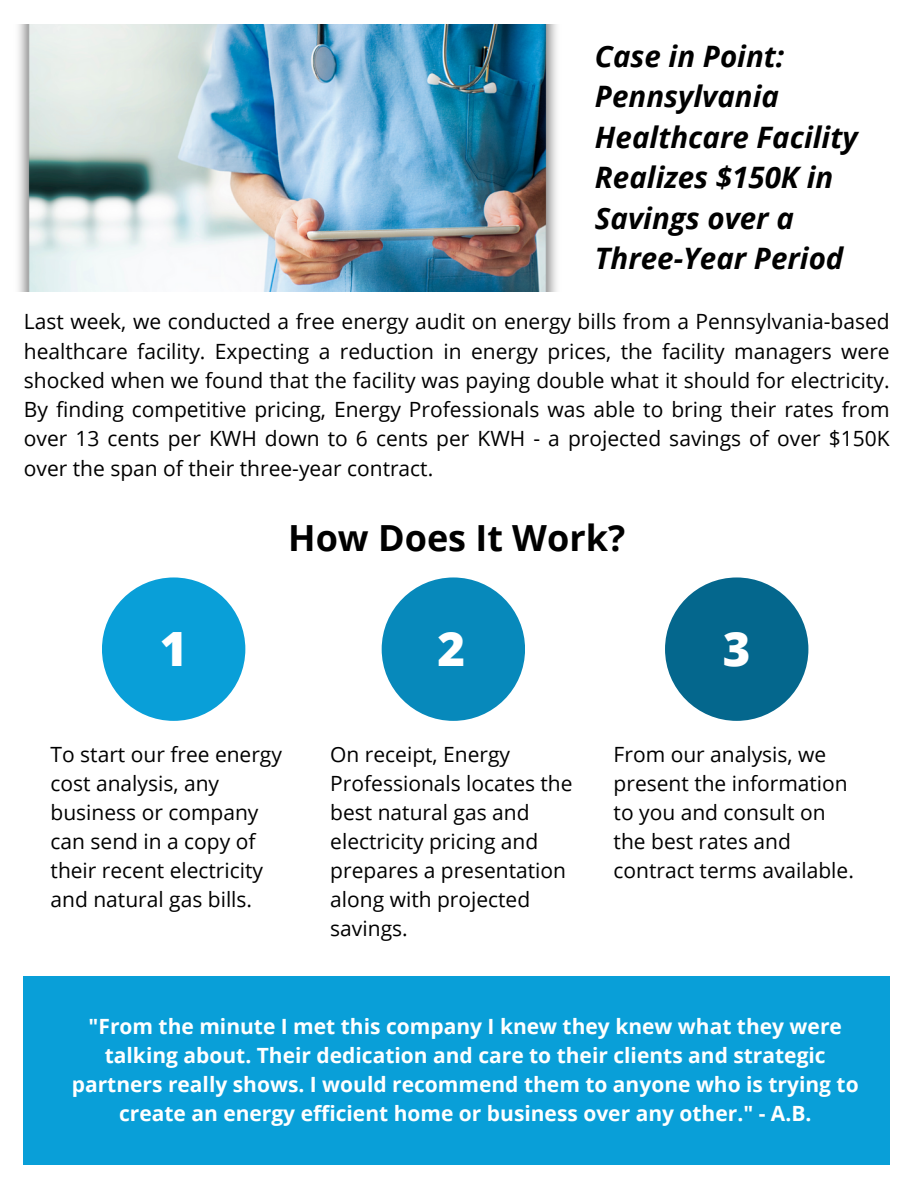
<style>
.page{position:relative;width:918px;height:1188px;background:#fff}
.page>*{position:absolute;margin:0;border:0;box-sizing:border-box;transform-origin:0 0}
.t1{font:800 47.25px "Open Sans";color:#fff}
.t2{font:700 36px "Open Sans";color:#000}
.t3{font:italic 700 29.55px/40.5px "Open Sans";color:#000}
.t4{font:21px/29px "Open Sans";color:#000}
.t5{font:700 21px/29.2px "Open Sans";color:#fff;text-align:center}
</style>
<div class="page">
<img style="left:18px;top:24px;width:539px;height:268px">
<div style="left:102px;top:577px;width:143px;height:144px;background:#099fd8;border-radius:50%"></div>
<div style="left:382px;top:577px;width:143px;height:144px;background:#0789bb;border-radius:50%"></div>
<div style="left:665px;top:577px;width:143px;height:144px;background:#04678d;border-radius:50%"></div>
<div style="left:24px;top:976px;width:866px;height:189px;background:#099fd8"></div>
<p class="t3" style="left:595px;top:35px;width:264px">Case in Point:<br>Pennsylvania<br>Healthcare Facility<br>Realizes $150K in<br>Savings over a<br>Three-Year Period</p>
<h2 class="t4" style="left:24px;top:307px;width:867px;text-align:justify">Last week, we conducted a free energy audit on energy bills from a Pennsylvania-based healthcare facility. Expecting a reduction in energy prices, the facility managers were shocked when we found that the facility was paying double what it should for electricity.<br>By finding competitive pricing, Energy Professionals was able to bring their rates from over 13 cents per KWH down to 6 cents per KWH - a projected savings of over $150K over the span of their three-year contract.</h2>
<h1 class="t2" style="left:288px;top:512px;width:339px">How Does It Work?</h1>
<p class="t1" style="left:160px;top:616px;width:29px">1</p>
<p class="t1" style="left:437px;top:616px;width:29px">2</p>
<p class="t1" style="left:723px;top:616px;width:29px">3</p>
<p class="t4" style="left:51px;top:739px;width:233px">To start our free energy cost analysis, any business or company can send in a copy of their recent electricity and natural gas bills.</p>
<p class="t4" style="left:330px;top:739px;width:244px">On receipt, Energy<br>Professionals locates the best natural gas and electricity pricing and prepares a presentation along with projected savings.</p>
<p class="t4" style="left:614px;top:739px;width:242px">From our analysis, we present the information to you and consult on the best rates and contract terms available.</p>
<h3 class="t5" style="left:72px;top:1011px;width:788px">"From the minute I met this company I knew they knew what they were talking about. Their dedication and care to their clients and strategic partners really shows. I would recommend them to anyone who is trying to create an energy efficient home or business over any other." - A.B.</h3>
</div>
